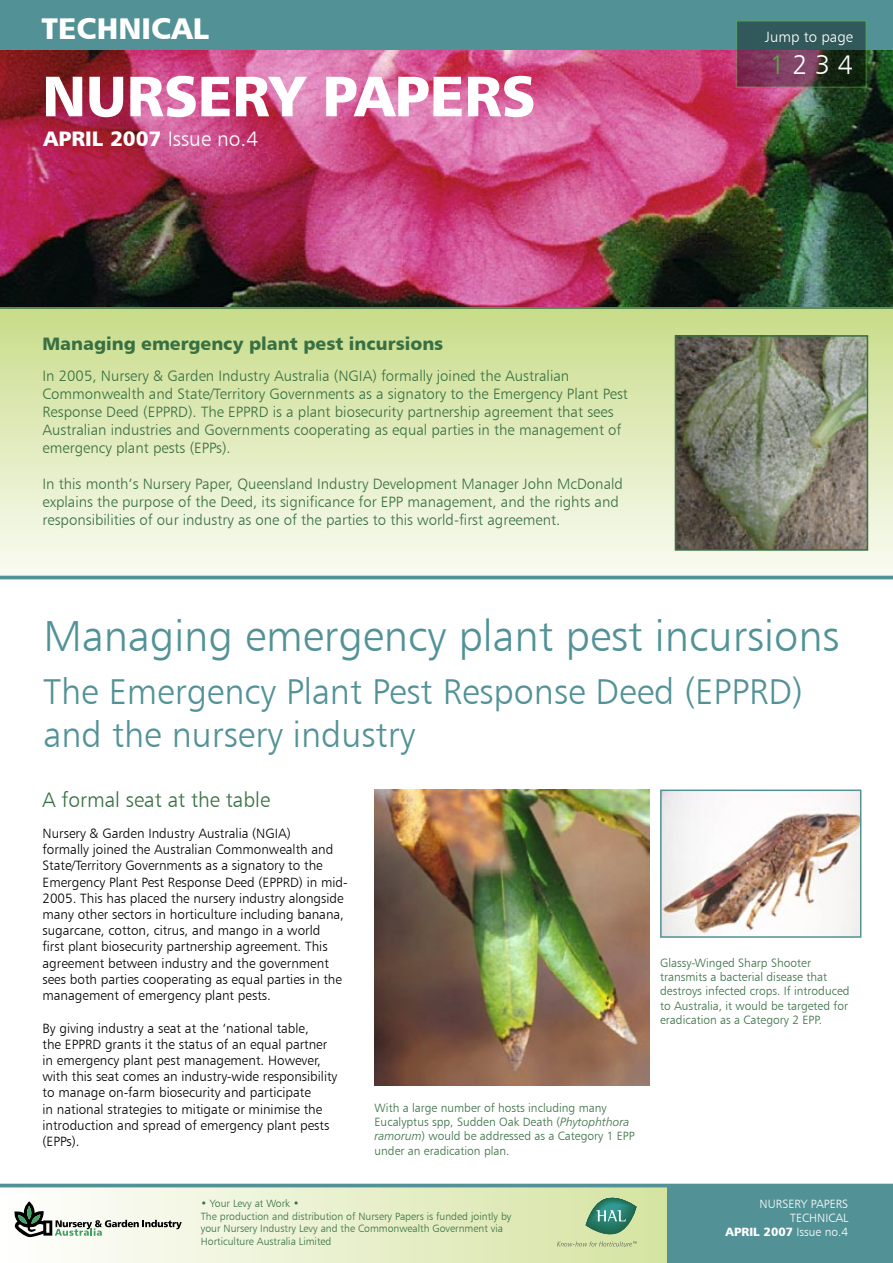
<style>
.page{position:relative;width:893px;height:1263px;background:#fff}
.page>*{position:absolute;margin:0;border:0;box-sizing:border-box;transform-origin:0 0}
.t1{font:57px "Humanist 777 BT Black B";letter-spacing:-.005em;color:#fff}
.t2{font:43.5px "Humanist 777 BT Light B";color:#529296}
.t3{font:36px/43.2px "Humanist 777 BT Light B";color:#529296}
.t4{font:30px "Humanist 777 BT Black B";color:#fff}
.t5{font:27px "Humanist 777 BT Light B";color:#fff}
.t6{font:21px "Humanist 777 BT Light B";color:#397043}
.t7{font:21px "Humanist 777 BT Black B";color:#fff}
.t8{font:18px "Humanist 777 BT Black B";color:#397043}
.t9{font:15px/18px "Humanist 777 BT Light B";color:#397043}
.t10{font:15px "Humanist 777 BT Light B";color:#fff}
.t11{font:13.5px/16.2px "Humanist 777 BT Light B";color:#000}
.t12{font:12px/14.4px "Humanist 777 BT Light B";color:#397043}
.t13{font:12px/14.4px "Humanist 777 BT Light B";color:#fff;text-align:right}
.t14{font:12px "Humanist 777 BT Black B";color:#fff}
.t15{font:10.5px/12.6px "Humanist 777 BT Light B";color:#397043}
.s1{font-family:"Humanist 777 BT Light B"}
.s2{color:#54ab42}
.s3{font-family:"Humanist 777 BT Light Italic B"}
</style>
<div class="page">
<img style="left:0;top:50px;width:893px;height:257px">
<div style="left:0;top:0;width:893px;height:50px;background:#529296"></div>
<svg style="left:0;top:307px;width:893px;height:269px;background:#dfeabd"></svg>
<hr style="left:0;top:576px;width:893px;height:3px;background:#529296">
<svg style="left:0;top:1187px;width:557px;height:76px;background:#eaf1d3"></svg>
<svg style="left:557px;top:1187px;width:336px;height:76px;background:#76a899"></svg>
<hr style="left:0;top:1184px;width:893px;height:3px;background:#529296">
<img style="left:678px;top:338px;width:187px;height:210px">
<div style="left:675px;top:335px;width:193px;height:216px;border:2px solid #397043"></div>
<img style="left:375px;top:789px;width:274px;height:297px">
<img style="left:663px;top:792px;width:195px;height:143px">
<div style="left:660px;top:789px;width:201px;height:149px;border:2px solid #529296"></div>
<svg style="left:739px;top:23px;width:125px;height:62px;background:#47424c"></svg>
<div style="left:736px;top:20px;width:131px;height:68px;border:2px solid #54ab42"></div>
<svg style="left:14px;top:1201px;width:168px;height:36px"></svg>
<h3 class="t4" style="left:41px;top:9px;width:169px">TECHNICAL</h3>
<h1 class="t1" style="left:42px;top:60px;width:495px">NURSERY PAPERS</h1>
<h3 class="t7" style="left:44px;top:125px;width:216px">APRIL 2007 <span class="s1">Issue no.4</span></h3>
<h3 class="t8" style="left:43px;top:332px;width:402px">Managing emergency plant pest incursions</h3>
<p class="t9" style="left:43px;top:367px;width:587px">In 2005, Nursery &amp; Garden Industry Australia (NGIA) formally joined the Australian Commonwealth and State/Territory Governments as a signatory to the Emergency Plant Pest Response Deed (EPPRD). The EPPRD is a plant biosecurity partnership agreement that sees Australian industries and Governments cooperating as equal parties in the management of emergency plant pests (EPPs).</p>
<p class="t9" style="left:43px;top:475px;width:582px">In this month’s Nursery Paper, Queensland Industry Development Manager John McDonald explains the purpose of the Deed, its significance for EPP management, and the rights and responsibilities of our industry as one of the parties to this world-first agreement.</p>
<p class="t10" style="left:765px;top:28px;width:89px">Jump to page</p>
<h3 class="t5" style="left:770px;top:48px;width:85px"><span class="s2">1</span>234</h3>
<h2 class="t2" style="left:44px;top:610px;width:797px">Managing emergency plant pest incursions</h2>
<h3 class="t3" style="left:44px;top:669px;width:761px">The Emergency Plant Pest Response Deed (EPPRD) and the nursery industry</h3>
<h3 class="t6" style="left:42px;top:787px;width:230px">A formal seat at the table</h3>
<p class="t11" style="left:43px;top:825px;width:307px">Nursery &amp; Garden Industry Australia (NGIA)<br>formally joined the Australian Commonwealth and State/Territory Governments as a signatory to the Emergency Plant Pest Response Deed (EPPRD) in mid-2005. This has placed the nursery industry alongside many other sectors in horticulture including banana, sugarcane, cotton, citrus, and mango in a world<br>first plant biosecurity partnership agreement. This agreement between industry and the government sees both parties cooperating as equal parties in the management of emergency plant pests.</p>
<p class="t11" style="left:43px;top:1019px;width:296px">By giving industry a seat at the ‘national table,<br>the EPPRD grants it the status of an equal partner in emergency plant pest management. However, with this seat comes an industry-wide responsibility to manage on-farm biosecurity and participate<br>in national strategies to mitigate or minimise the introduction and spread of emergency plant pests (EPPs).</p>
<p class="t12" style="left:375px;top:1100px;width:262px">With a large number of hosts including many Eucalyptus spp, Sudden Oak Death (<span class="s3">Phytophthora ramorum</span>) would be addressed as a Category 1 EPP under an eradication plan.</p>
<p class="t15" style="left:201px;top:1197px;width:312px">• Your Levy at Work •<br>The production and distribution of Nursery Papers is funded jointly by your Nursery Industry Levy and the Commonwealth Government via Horticulture Australia Limited</p>
<p class="t12" style="left:660px;top:955px;width:191px">Glassy-Winged Sharp Shooter transmits a bacterial disease that destroys infected crops. If introduced to Australia, it would be targeted for eradication as a Category 2 EPP.</p>
<p class="t13" style="left:760px;top:1196px;width:90px">NURSERY PAPERS<br>TECHNICAL</p>
<p class="t14" style="left:726px;top:1224px;width:124px">APRIL 2007 <span class="s1">Issue no.4</span></p>
</div>
